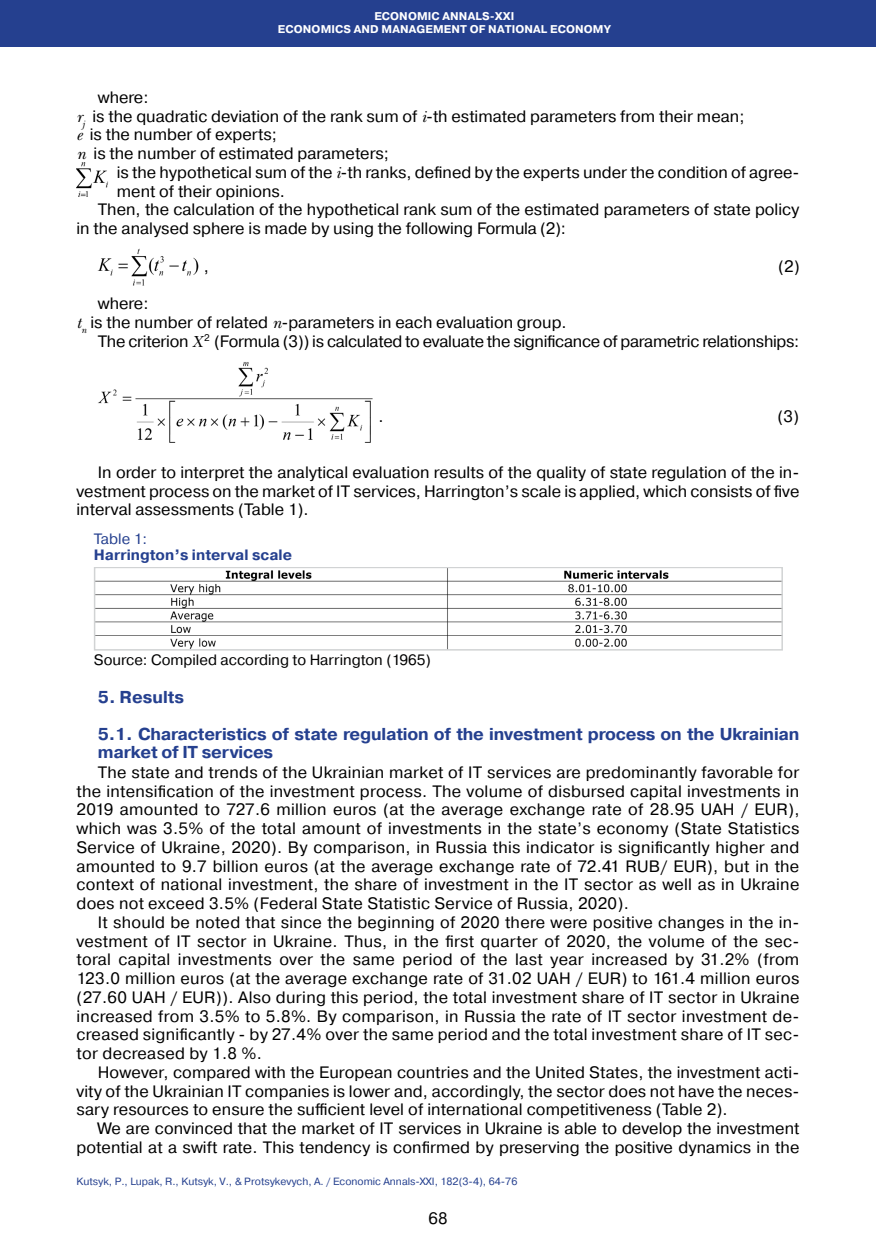
<style>
.page{position:relative;width:876px;height:1246px;background:#fff}
.page>*{position:absolute;margin:0;border:0;box-sizing:border-box;transform-origin:0 0}
.Заголовок_текст_2019{font:700 17.25px/18px "Pragmatica";letter-spacing:-.01em;color:#25408f}
.Абзац_2019{font:16.5px/18.8px "Pragmatica";letter-spacing:.005em;color:#000;text-align:justify}
.Список_2019{font:16.5px/18.8px "Pragmatica";color:#000}
.Абзац_2019-2{font:16.5px "Pragmatica";letter-spacing:-.02em;color:#000}
.Таблицы__рисунки__по{font:15px "Pragmatica";color:#000}
.Таблицы___рисунки_ша{font:700 15px "Pragmatica";color:#25408f}
.Таблицы___рисунки_ша-2{font:15px "Pragmatica";color:#25408f}
.Посада_2016{font:700 11.25px "Pragmatica";letter-spacing:.01em;color:#fff}
.Нижний_колонтитул_20{font:10.5px "Pragmatica";color:#25408f}
.s1{font-family:"New Baskerville C";font-style:italic}
</style>
<div class="page">
<div style="left:0;top:0;width:876px;height:47px;background:#25408f"></div>
<img style="left:77px;top:162px;width:31px;height:35px">
<img style="left:98px;top:248px;width:101px;height:38px">
<img style="left:98px;top:362px;width:275px;height:81px">
<img style="left:97px;top:570px;width:683px;height:78px">
<div style="left:94px;top:567px;width:689px;height:84px;border:2px solid #d1d3d4"></div>
<p class="Посада_2016" style="left:374px;top:9px;width:142px">ECONOMIC ANNALS-XXI</p>
<p class="Посада_2016" style="left:278px;top:22px;width:334px">ECONOMICS AND MANAGEMENT OF NATIONAL ECONOMY</p>
<p class="Абзац_2019" style="left:98px;top:88px;width:52px">where:</p>
<p class="Список_2019" style="left:77px;top:107px;width:669px"><span class="s1">r</span><sub>j</sub> is the quadratic deviation of the rank sum of <span class="s1">i</span>-th estimated parameters from their mean;</p>
<p class="Список_2019" style="left:77px;top:126px;width:202px"><span class="s1">e</span> is the number of experts;</p>
<p class="Список_2019" style="left:77px;top:144px;width:314px"><span class="s1">n</span> is the number of estimated parameters;</p>
<p class="Список_2019" style="left:117px;top:163px;width:684px">is the hypothetical sum of the <span class="s1">i</span>-th ranks, defined by the experts under the condition of agree&shy;ment of their opinions.</p>
<p class="Абзац_2019" style="left:77px;top:201px;width:724px;text-indent:21px">Then, the calculation of the hypothetical rank sum of the estimated parameters of state policy in the analysed sphere is made by using the following Formula (2):</p>
<p class="Абзац_2019" style="left:204px;top:257px;width:7px">,</p>
<p class="Абзац_2019" style="left:778px;top:257px;width:23px">(2)</p>
<p class="Абзац_2019" style="left:98px;top:294px;width:52px">where:</p>
<p class="Список_2019" style="left:77px;top:313px;width:492px"><span class="s1">t</span><sub>n</sub> is the number of related <span class="s1">n</span>-parameters in each evaluation group.</p>
<p class="Абзац_2019-2" style="left:98px;top:331px;width:703px">The criterion <span class="s1">X</span><sup>2</sup> (Formula (3)) is calculated to evaluate the significance of parametric relationships:</p>
<p class="Абзац_2019" style="left:379px;top:407px;width:7px">.</p>
<p class="Абзац_2019" style="left:777px;top:407px;width:23px">(3)</p>
<p class="Абзац_2019" style="left:77px;top:463px;width:724px;text-indent:21px">In order to interpret the analytical evaluation results of the quality of state regulation of the in&shy;vestment process on the market of IT services, Harrington’s scale is applied, which consists of five interval assessments (Table 1).</p>
<p class="Таблицы___рисунки_ша-2" style="left:94px;top:529px;width:55px">Table 1:</p>
<p class="Таблицы___рисунки_ша" style="left:94px;top:545px;width:200px">Harrington’s interval scale</p>
<p class="Таблицы__рисунки__по" style="left:94px;top:650px;width:339px">Source: Compiled according to Harrington (1965)</p>
<p class="Заголовок_текст_2019" style="left:98px;top:688px;width:88px">5. Results</p>
<p class="Заголовок_текст_2019" style="left:98px;top:726px;width:703px">5.1. Characteristics of state regulation of the investment process on the Ukrainian market of IT services</p>
<p class="Абзац_2019" style="left:77px;top:763px;width:724px;text-indent:21px">The state and trends of the Ukrainian market of IT services are predominantly favorable for the intensification of the investment process. The volume of disbursed capital investments in 2019 amounted to 727.6 million euros (at the average exchange rate of 28.95 UAH / EUR), which was 3.5% of the total amount of investments in the state’s economy (State Statistics Service of Ukraine, 2020). By comparison, in Russia this indicator is significantly higher and amounted to 9.7 billion euros (at the average exchange rate of 72.41 RUB/ EUR), but in the context of national investment, the share of investment in the IT sector as well as in Ukraine does not exceed 3.5% (Federal State Statistic Service of Russia, 2020).</p>
<p class="Абзац_2019" style="left:77px;top:913px;width:724px;text-indent:21px">It should be noted that since the beginning of 2020 there were positive changes in the in&shy;vestment of IT sector in Ukraine. Thus, in the first quarter of 2020, the volume of the sec&shy;toral capital investments over the same period of the last year increased by 31.2% (from 123.0 million euros (at the average exchange rate of 31.02 UAH / EUR) to 161.4 million euros (27.60 UAH / EUR)). Also during this period, the total investment share of IT sector in Ukraine increased from 3.5% to 5.8%. By comparison, in Russia the rate of IT sector investment de&shy;creased significantly - by 27.4% over the same period and the total investment share of IT sec&shy;tor decreased by 1.8 %.</p>
<p class="Абзац_2019" style="left:77px;top:1063px;width:724px;text-align:left;text-indent:21px">However, compared with the European countries and the United States, the investment acti&shy;vity of the Ukrainian IT companies is lower and, accordingly, the sector does not have the neces&shy;sary resources to ensure the sufficient level of international competitiveness (Table 2).</p>
<p class="Абзац_2019" style="left:77px;top:1119px;width:724px;text-align:right">We are convinced that the market of IT services in Ukraine is able to develop the investment potential at a swift rate. This tendency is confirmed by preserving the positive dynamics in the</p>
<p class="Нижний_колонтитул_20" style="left:77px;top:1174px;width:442px">Kutsyk, P., Lupak, R., Kutsyk, V., &amp; Protsykevych, A. / Economic Annals-XXI, 182(3-4), 64-76</p>
<p class="Абзац_2019" style="left:428px;top:1210px;width:21px">68</p>
</div>
